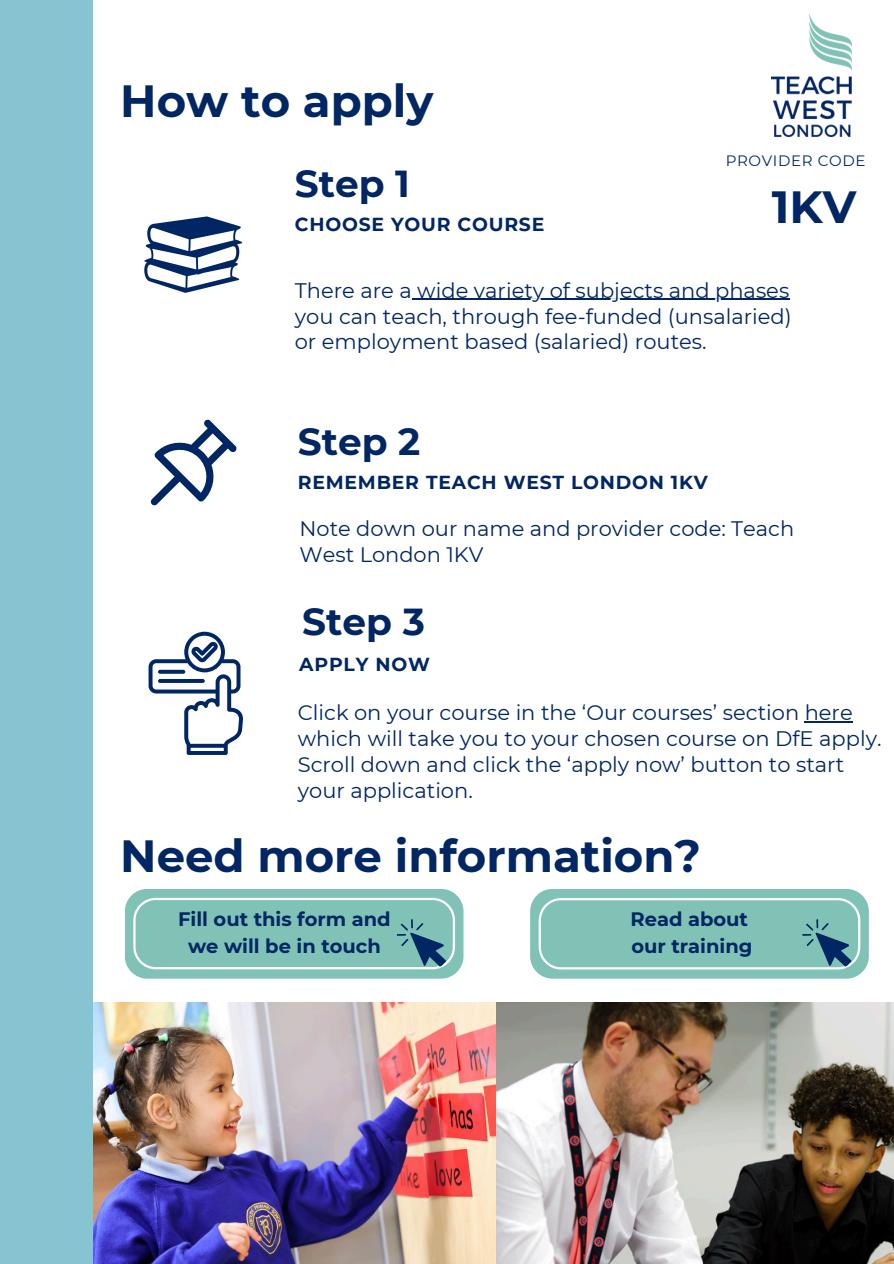
<style>
.page{position:relative;width:894px;height:1264px;background:#fff}
.page>*{position:absolute;margin:0;border:0;box-sizing:border-box;transform-origin:0 0}
.t1{font:700 45px "Montserrat";color:#002664}
.t2{font:700 37.5px "Montserrat";color:#002664}
.t3{font:21px/25.8px "Montserrat";color:#002664}
.t4{font:700 19.5px/27px "Montserrat";color:#002664;text-align:center}
.t5{font:700 18.75px "Montserrat";letter-spacing:.04em;color:#002664}
.t6{font:15px "Montserrat";letter-spacing:.04em;color:#002664}
</style>
<div class="page">
<img style="left:771px;top:14px;width:80px;height:122px">
<img style="left:93px;top:1002px;width:403px;height:261px">
<img style="left:496px;top:1002px;width:397px;height:261px">
<div style="left:0;top:0;width:93px;height:1263px;background:#85c4d0"></div>
<div style="left:125px;top:888px;width:338px;height:90px;background:#80c3b6;border-radius:23px"></div>
<div style="left:530px;top:888px;width:338px;height:90px;background:#80c3b6;border-radius:22px"></div>
<svg style="left:133px;top:897px;width:322px;height:73px"></svg>
<svg style="left:538px;top:898px;width:322px;height:72px"></svg>
<svg style="left:150px;top:419px;width:87px;height:86px"></svg>
<svg style="left:144px;top:216px;width:99px;height:77px"></svg>
<svg style="left:148px;top:631px;width:95px;height:123px"></svg>
<hr style="left:411px;top:299px;width:378px;height:1px;background:#002664">
<hr style="left:804px;top:721px;width:48px;height:1px;background:#002664">
<p class="t1" style="left:120px;top:74px;width:314px">How to apply</p>
<p class="t2" style="left:295px;top:160px;width:117px">Step 1</p>
<h5 class="t5" style="left:295px;top:212px;width:251px">CHOOSE YOUR COURSE</h5>
<p class="t6" style="left:725px;top:151px;width:141px">PROVIDER CODE</p>
<p class="t1" style="left:771px;top:179px;width:86px">1KV</p>
<p class="t3" style="left:295px;top:277px;width:496px">There are a wide variety of subjects and phases</p>
<h6 class="t3" style="left:295px;top:303px;width:498px">you can teach, through fee-funded (unsalaried) or employment based (salaried) routes.</h6>
<h6 class="t2" style="left:298px;top:419px;width:124px">Step 2</h6>
<p class="t5" style="left:298px;top:471px;width:411px">REMEMBER TEACH WEST LONDON 1KV</p>
<h5 class="t3" style="left:299px;top:515px;width:496px">Note down our name and provider code: Teach<br>West London 1KV</h5>
<p class="t2" style="left:302px;top:599px;width:124px">Step 3</p>
<p class="t5" style="left:299px;top:653px;width:132px">APPLY NOW</p>
<h2 class="t3" style="left:298px;top:699px;width:585px">Click on your course in the ‘Our courses’ section here which will take you to your chosen course on DfE apply.<br>Scroll down and click the ‘apply now’ button to start your application.</h2>
<h4 class="t1" style="left:120px;top:828px;width:582px">Need more information?</h4>
<h5 class="t4" style="left:178px;top:905px;width:214px">Fill out this form and we will be in touch</h5>
<p class="t4" style="left:630px;top:905px;width:123px;text-align:left">Read about our training</p>
</div>
